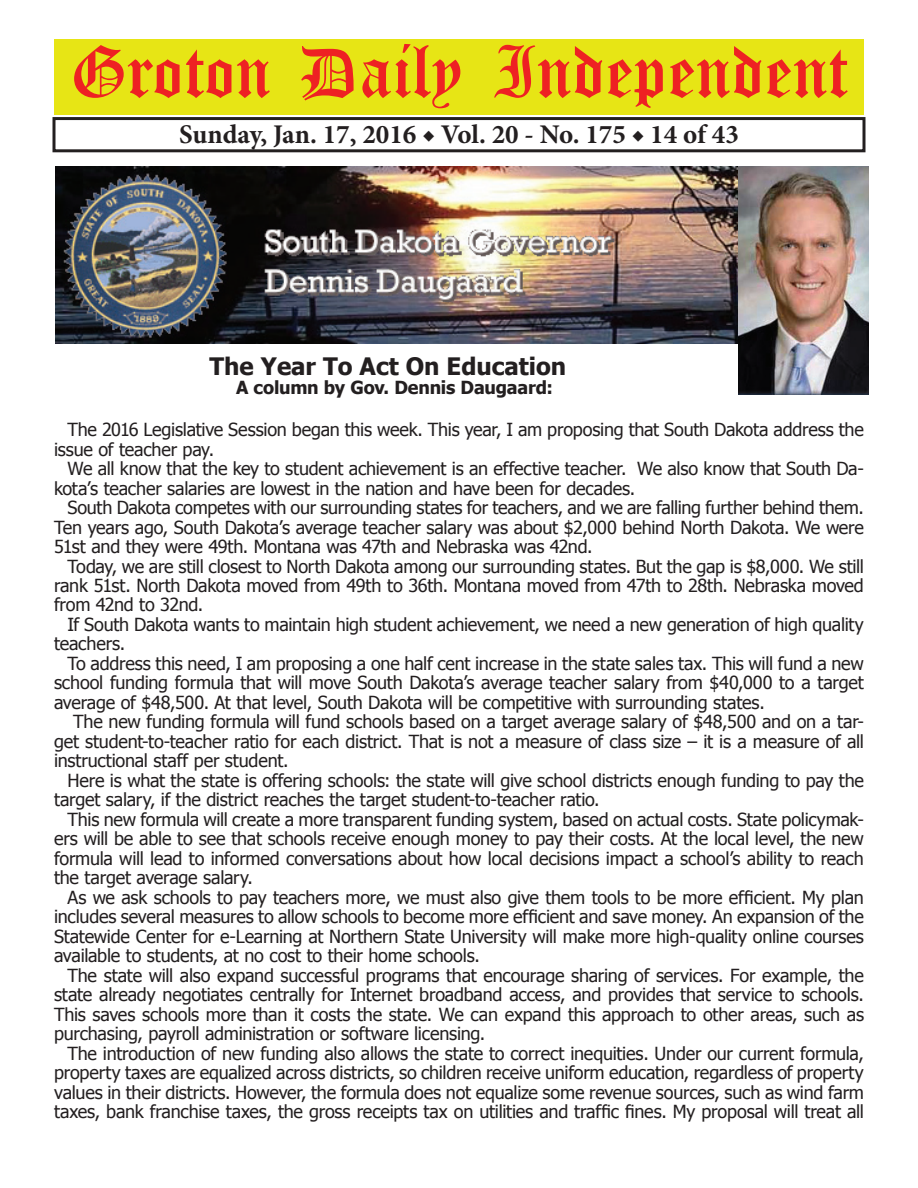
<style>
.page{position:relative;width:918px;height:1188px;background:#fff}
.page>*{position:absolute;margin:0;border:0;box-sizing:border-box;transform-origin:0 0}
.t1{font:54px "Old English Five";color:#ee2123}
.t2{font:700 27px "Minion Pro";color:#231f20}
.t3{font:700 24px "Tahoma";color:#231f20}
.t4{font:18px/19.5px "Tahoma";letter-spacing:-.01em;color:#231f20;text-align:justify}
.t5{font:700 18px "Tahoma";letter-spacing:-.01em;color:#231f20}
</style>
<div class="page">
<div style="left:52px;top:117px;width:814px;height:35px;border:3px solid #231f20"></div>
<div style="left:54px;top:40px;width:810px;height:75px;background:#e7e515"></div>
<img style="left:56px;top:166px;width:682px;height:178px">
<img style="left:738px;top:166px;width:130px;height:228px">
<h1 class="t1" style="left:70px;top:47px;width:779px">Groton Daily Independent</h1>
<h2 class="t2" style="left:179px;top:116px;width:561px">Sunday, Jan. 17, 2016 ◆ Vol. 20 - No. 175 ◆ 14 of 43</h2>
<h3 class="t3" style="left:210px;top:349px;width:358px">The Year To Act On Education</h3>
<p class="t5" style="left:236px;top:375px;width:318px">A column by Gov. Dennis Daugaard:</p>
<p class="t4" style="left:54px;top:419px;width:811px;text-indent:14px">The 2016 Legislative Session began this week. This year, I am proposing that South Dakota address the issue of teacher pay.</p>
<p class="t4" style="left:54px;top:458px;width:812px;text-indent:14px">We all know that the key to student achievement is an effective teacher. We also know that South Da&shy;kota’s teacher salaries are lowest in the nation and have been for decades.</p>
<p class="t4" style="left:54px;top:497px;width:812px;text-indent:14px">South Dakota competes with our surrounding states for teachers, and we are falling further behind them.<br>Ten years ago, South Dakota’s average teacher salary was about $2,000 behind North Dakota. We were 51st and they were 49th. Montana was 47th and Nebraska was 42nd.</p>
<p class="t4" style="left:54px;top:555px;width:812px;text-indent:14px">Today, we are still closest to North Dakota among our surrounding states. But the gap is $8,000. We still rank 51st. North Dakota moved from 49th to 36th. Montana moved from 47th to 28th. Nebraska moved from 42nd to 32nd.</p>
<p class="t4" style="left:54px;top:614px;width:811px;text-indent:14px">If South Dakota wants to maintain high student achievement, we need a new generation of high quality teachers.</p>
<p class="t4" style="left:54px;top:653px;width:811px;text-indent:14px">To address this need, I am proposing a one half cent increase in the state sales tax. This will fund a new school funding formula that will move South Dakota’s average teacher salary from $40,000 to a target average of $48,500. At that level, South Dakota will be competitive with surrounding states.</p>
<p class="t4" style="left:54px;top:711px;width:812px;text-indent:19px">The new funding formula will fund schools based on a target average salary of $48,500 and on a tar&shy;get student-to-teacher ratio for each district. That is not a measure of class size – it is a measure of all instructional staff per student.</p>
<p class="t4" style="left:54px;top:770px;width:811px;text-indent:14px">Here is what the state is offering schools: the state will give school districts enough funding to pay the target salary, if the district reaches the target student-to-teacher ratio.</p>
<p class="t4" style="left:54px;top:809px;width:812px;text-indent:14px">This new formula will create a more transparent funding system, based on actual costs. State policymak&shy;ers will be able to see that schools receive enough money to pay their costs. At the local level, the new formula will lead to informed conversations about how local decisions impact a school’s ability to reach the target average salary.</p>
<p class="t4" style="left:54px;top:887px;width:811px;text-indent:14px">As we ask schools to pay teachers more, we must also give them tools to be more efficient. My plan includes several measures to allow schools to become more efficient and save money. An expansion of the Statewide Center for e-Learning at Northern State University will make more high-quality online courses available to students, at no cost to their home schools.</p>
<p class="t4" style="left:54px;top:965px;width:812px;text-indent:14px">The state will also expand successful programs that encourage sharing of services. For example, the state already negotiates centrally for Internet broadband access, and provides that service to schools.<br>This saves schools more than it costs the state. We can expand this approach to other areas, such as purchasing, payroll administration or software licensing.</p>
<p class="t4" style="left:54px;top:1043px;width:812px;text-indent:14px">The introduction of new funding also allows the state to correct inequities. Under our current formula, property taxes are equalized across districts, so children receive uniform education, regardless of property values in their districts. However, the formula does not equalize some revenue sources, such as wind farm taxes, bank franchise taxes, the gross receipts tax on utilities and traffic fines. My proposal will treat all</p>
</div>
